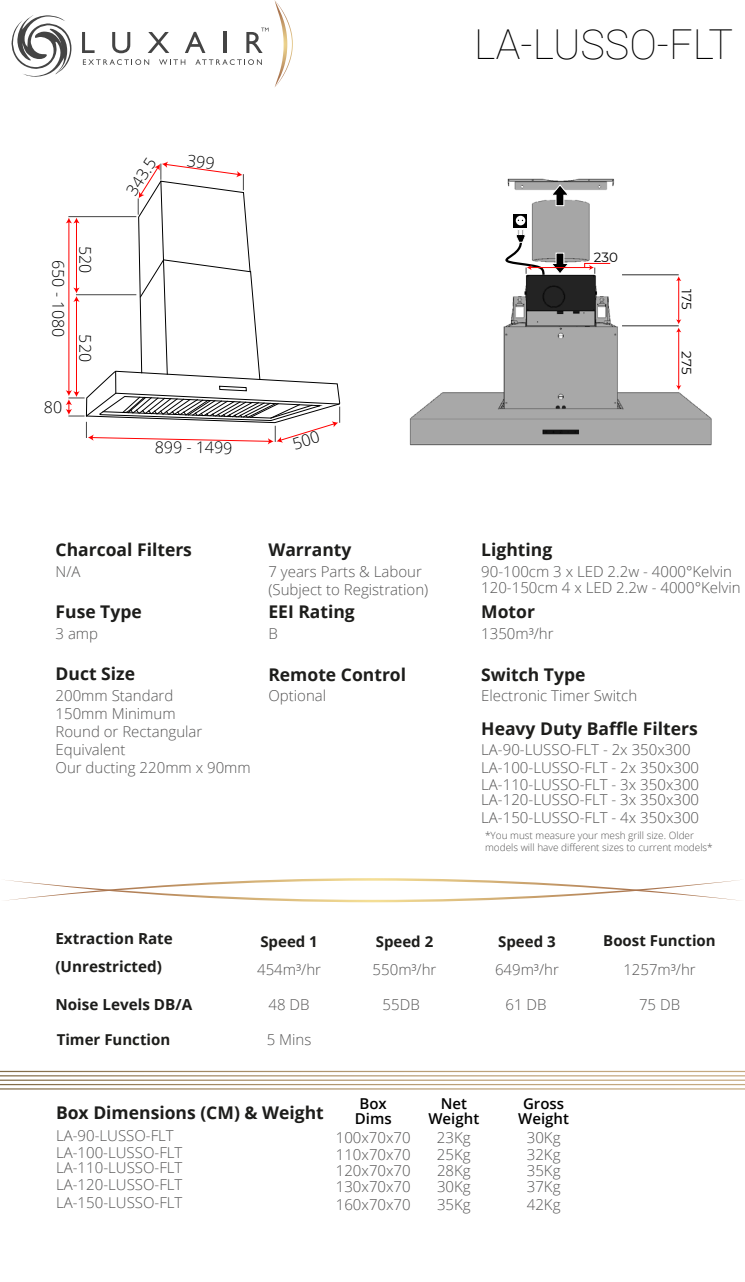
<style>
.page{position:relative;width:745px;height:1282px;background:#fff}
.page>*{position:absolute;margin:0;border:0;box-sizing:border-box;transform-origin:0 0}
.t1{font:100 41.25px "Roboto";color:#000}
.t2{font:700 17.5px "Open Sans";color:#1d1d1b}
.t3{font:300 16px "Open Sans";color:#000}
.t4{font:700 15.25px "Open Sans";color:#1d1d1b}
.t5{font:300 15px/18px "Open Sans";color:#565555}
.t6{font:700 15px "Open Sans";color:#1d1d1b}
.t7{font:600 15px/15px "Open Sans";color:#000;text-align:center}
.t8{font:13.38px "Montserrat";color:#000}
.t9{font:300 10px/12px "Open Sans";color:#565555}
</style>
<div class="page">
<svg style="left:274px;top:0;width:18px;height:87px"></svg>
<svg style="left:11px;top:15px;width:60px;height:62px"></svg>
<svg style="left:82px;top:32px;width:12px;height:21px"></svg>
<svg style="left:112px;top:32px;width:18px;height:21px"></svg>
<svg style="left:147px;top:32px;width:22px;height:21px"></svg>
<svg style="left:185px;top:32px;width:20px;height:21px"></svg>
<hr style="left:223px;top:32px;width:3px;height:21px;background:#444">
<svg style="left:83px;top:59px;width:66px;height:6px"></svg>
<svg style="left:159px;top:59px;width:26px;height:6px"></svg>
<svg style="left:195px;top:59px;width:67px;height:6px"></svg>
<svg style="left:246px;top:28px;width:22px;height:25px"></svg>
<svg style="left:5px;top:878px;width:735px;height:24px"></svg>
<img style="left:409px;top:178px;width:303px;height:268px">
<svg style="left:550px;top:185px;width:18px;height:21px"></svg>
<svg style="left:513px;top:214px;width:13px;height:13px"></svg>
<svg style="left:515px;top:216px;width:10px;height:9px"></svg>
<hr style="left:621px;top:325px;width:57px;height:1px;background:#444">
<hr style="left:621px;top:274px;width:57px;height:1px;background:#444">
<hr style="left:678px;top:280px;width:1px;height:41px;background:#ff0001">
<svg style="left:675px;top:276px;width:6px;height:5px"></svg>
<hr style="left:678px;top:331px;width:1px;height:56px;background:#ff0001">
<svg style="left:675px;top:319px;width:6px;height:13px"></svg>
<svg style="left:675px;top:385px;width:6px;height:5px"></svg>
<hr style="left:530px;top:267px;width:60px;height:1px;background:#ff0001">
<svg style="left:488px;top:229px;width:80px;height:48px"></svg>
<svg style="left:583px;top:263px;width:27px;height:11px"></svg>
<svg style="left:66px;top:161px;width:274px;height:284px"></svg>
<h1 class="t1" style="left:474px;top:16px;width:260px">LA-LUSSO-FLT</h1>
<p class="t3" style="left:69px;top:260px;width:79px;rotate:90deg">650 - 1080</p>
<p class="t3" style="left:96px;top:246px;width:29px;rotate:90deg">520</p>
<p class="t3" style="left:96px;top:334px;width:29px;rotate:90deg">520</p>
<p class="t3" style="left:44px;top:396px;width:20px">80</p>
<p class="t3" style="left:121px;top:187px;width:42px;rotate:-57deg">343.5</p>
<p class="t3" style="left:155px;top:436px;width:79px;rotate:1deg">899 - 1499</p>
<p class="t2" style="left:55px;top:537px;width:138px">Charcoal Filters</p>
<p class="t5" style="left:55px;top:562px;width:26px">N/A</p>
<p class="t8" style="left:593px;top:248px;width:26px">230</p>
<p class="t8" style="left:695px;top:289px;width:22px;rotate:90deg">175</p>
<p class="t8" style="left:695px;top:351px;width:24px;rotate:90deg">275</p>
<p class="t2" style="left:268px;top:537px;width:85px">Warranty</p>
<p class="t2" style="left:481px;top:537px;width:72px">Lighting</p>
<p class="t5" style="left:268px;top:562px;width:161px">7 years Parts &amp; Labour (Subject to Registration)</p>
<p class="t5" style="left:481px;top:563px;width:261px;line-height:16px">90-100cm 3 x LED 2.2w - 4000°Kelvin<br>120-150cm 4 x LED 2.2w - 4000°Kelvin</p>
<p class="t2" style="left:55px;top:599px;width:88px">Fuse Type</p>
<p class="t2" style="left:268px;top:599px;width:88px">EEI Rating</p>
<p class="t2" style="left:481px;top:599px;width:55px">Motor</p>
<p class="t5" style="left:55px;top:624px;width:44px">3 amp</p>
<p class="t5" style="left:268px;top:624px;width:11px">B</p>
<p class="t5" style="left:481px;top:624px;width:74px">1350m³/hr</p>
<p class="t2" style="left:55px;top:662px;width:81px">Duct Size</p>
<p class="t5" style="left:55px;top:686px;width:197px">200mm Standard<br>150mm Minimum<br>Round or Rectangular<br>Equivalent<br>Our ducting 220mm x 90mm</p>
<p class="t2" style="left:268px;top:662px;width:139px">Remote Control</p>
<p class="t2" style="left:481px;top:662px;width:106px">Switch Type</p>
<p class="t5" style="left:268px;top:686px;width:59px">Optional</p>
<p class="t5" style="left:481px;top:686px;width:157px">Electronic Timer Switch</p>
<p class="t2" style="left:481px;top:716px;width:218px">Heavy Duty Baffle Filters</p>
<p class="t5" style="left:481px;top:740px;width:219px">LA-90-LUSSO-FLT - 2x 350x300<br>LA-100-LUSSO-FLT - 2x 350x300</p>
<p class="t5" style="left:481px;top:776px;width:219px;line-height:15.4px">LA-110-LUSSO-FLT - 3x 350x300<br>LA-120-LUSSO-FLT - 3x 350x300</p>
<p class="t5" style="left:481px;top:808px;width:219px">LA-150-LUSSO-FLT - 4x 350x300</p>
<p class="t9" style="left:484px;top:829px;width:229px">*You must measure your mesh grill size. Older models will have different sizes to current models*</p>
<p class="t4" style="left:55px;top:928px;width:119px">Extraction Rate</p>
<p class="t6" style="left:260px;top:931px;width:59px">Speed 1</p>
<p class="t6" style="left:375px;top:931px;width:59px">Speed 2</p>
<p class="t6" style="left:498px;top:931px;width:59px">Speed 3</p>
<p class="t6" style="left:603px;top:930px;width:114px">Boost Function</p>
<p class="t4" style="left:55px;top:956px;width:108px">(Unrestricted)</p>
<p class="t5" style="left:257px;top:960px;width:65px">454m³/hr</p>
<p class="t5" style="left:372px;top:960px;width:65px">550m³/hr</p>
<p class="t5" style="left:494px;top:960px;width:65px">649m³/hr</p>
<p class="t4" style="left:55px;top:993px;width:138px">Noise Levels DB/A</p>
<p class="t5" style="left:268px;top:995px;width:43px">48 DB</p>
<p class="t5" style="left:382px;top:995px;width:39px">55DB</p>
<p class="t5" style="left:505px;top:995px;width:43px">61 DB</p>
<p class="t6" style="left:57px;top:1029px;width:115px">Timer Function</p>
<p class="t5" style="left:266px;top:1030px;width:46px">5 Mins</p>
<p class="t7" style="left:354px;top:1096px;width:38px">Box<br>Dims</p>
<p class="t7" style="left:428px;top:1096px;width:52px">Net<br>Weight</p>
<p class="t7" style="left:518px;top:1096px;width:52px">Gross<br>Weight</p>
<p class="t5" style="left:335px;top:1128px;width:76px">100x70x70</p>
<p class="t5" style="left:436px;top:1128px;width:35px">23Kg</p>
<p class="t5" style="left:526px;top:1128px;width:35px">30Kg</p>
<p class="t2" style="left:56px;top:1100px;width:269px">Box Dimensions (CM) &amp; Weight</p>
<p class="t5" style="left:56px;top:1126px;width:119px">LA-90-LUSSO-FLT</p>
<p class="t5" style="left:56px;top:1143px;width:128px">LA-100-LUSSO-FLT</p>
<p class="t5" style="left:335px;top:1145px;width:76px">110x70x70</p>
<p class="t5" style="left:436px;top:1145px;width:35px">25Kg</p>
<p class="t5" style="left:526px;top:1145px;width:35px">32Kg</p>
<p class="t5" style="left:56px;top:1158px;width:128px">LA-110-LUSSO-FLT</p>
<p class="t5" style="left:335px;top:1161px;width:76px">120x70x70</p>
<p class="t5" style="left:436px;top:1161px;width:35px">28Kg</p>
<p class="t5" style="left:526px;top:1161px;width:35px">35Kg</p>
<p class="t5" style="left:56px;top:1175px;width:128px">LA-120-LUSSO-FLT</p>
<p class="t5" style="left:335px;top:1177px;width:76px">130x70x70</p>
<p class="t5" style="left:436px;top:1177px;width:35px">30Kg</p>
<p class="t5" style="left:526px;top:1177px;width:35px">37Kg</p>
<p class="t5" style="left:56px;top:1193px;width:128px">LA-150-LUSSO-FLT</p>
<p class="t5" style="left:335px;top:1195px;width:76px">160x70x70</p>
<p class="t5" style="left:437px;top:1195px;width:35px">35Kg</p>
<p class="t5" style="left:526px;top:1195px;width:35px">42Kg</p>
<p class="t5" style="left:623px;top:960px;width:74px">1257m³/hr</p>
<p class="t5" style="left:638px;top:995px;width:43px">75 DB</p>
</div>
